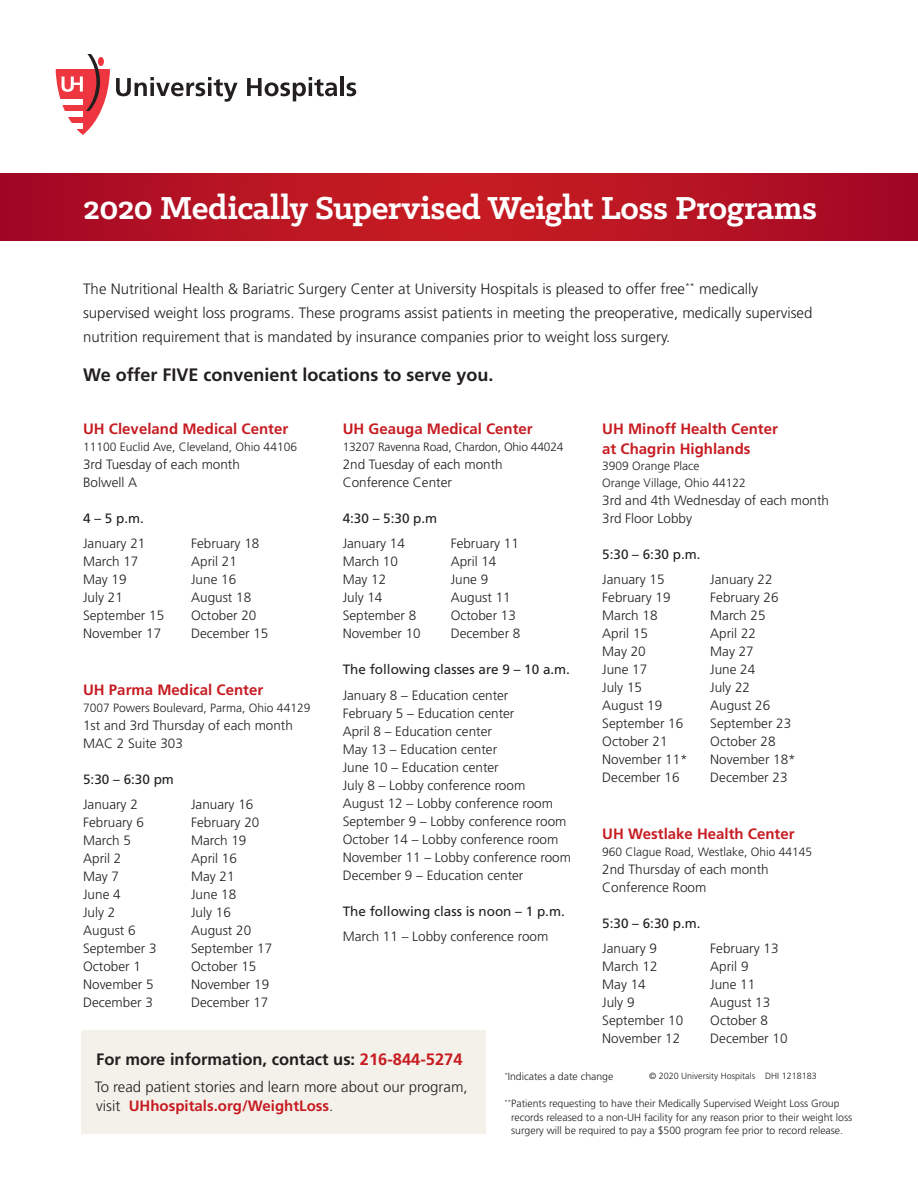
<style>
.page{position:relative;width:918px;height:1188px;background:#fff}
.page>*{position:absolute;margin:0;border:0;box-sizing:border-box;transform-origin:0 0}
.t1{font:700 36px "Klinic Slab";letter-spacing:-.015em;color:#fff}
.t2{font:700 18px "Frutiger LT Std";color:#231f20}
.t3{font:700 16.5px "Frutiger LT Std";color:#231f20}
.t4{font:300 15px/24px "Frutiger LT Std";color:#231f20}
.t5{font:700 15px/19.5px "Frutiger LT Std";color:#c61c22}
.t6{font:300 13.5px/18px "Frutiger LT Std";color:#231f20}
.t7{font:13.5px "Frutiger LT Std";color:#231f20}
.t8{font:300 12px/16.5px "Frutiger LT Std";color:#231f20}
.t9{font:300 10.5px/13.5px "Frutiger LT Std";color:#231f20}
.t10{font:300 9px "Frutiger LT Std";color:#231f20}
.s1{color:#c61c22}
.s2{font-weight:700;color:#c61c22}
</style>
<div class="page">
<svg style="left:0;top:174px;width:918px;height:67px;background:#b51223"></svg>
<svg style="left:56px;top:54px;width:54px;height:81px"></svg>
<svg style="left:116px;top:77px;width:122px;height:25px"></svg>
<svg style="left:247px;top:77px;width:90px;height:24px"></svg>
<hr style="left:340px;top:77px;width:4px;height:19px;background:#231f20">
<svg style="left:347px;top:82px;width:9px;height:14px"></svg>
<div style="left:82px;top:1030px;width:404px;height:104px;background:#f4f1ea"></div>
<h1 class="t1" style="left:83px;top:184px;width:736px">2020 Medically Supervised Weight Loss Programs</h1>
<p class="t4" style="left:83px;top:277px;width:731px">The Nutritional Health &amp; Bariatric Surgery Center at University Hospitals is pleased to offer free<sup>**</sup> medically supervised weight loss programs. These programs assist patients in meeting the preoperative, medically supervised nutrition requirement that is mandated by insurance companies prior to weight loss surgery.</p>
<h2 class="t2" style="left:83px;top:364px;width:412px">We offer FIVE convenient locations to serve you.</h2>
<p class="t5" style="left:83px;top:419px;width:207px">UH Cleveland Medical Center</p>
<p class="t8" style="left:83px;top:439px;width:215px">11100 Euclid Ave, Cleveland, Ohio 44106</p>
<p class="t6" style="left:83px;top:455px;width:158px">3rd Tuesday of each month<br>Bolwell A</p>
<p class="t7" style="left:83px;top:510px;width:62px">4 – 5 p.m.</p>
<p class="t6" style="left:83px;top:535px;width:64px">January 21</p>
<p class="t6" style="left:191px;top:535px;width:70px">February 18</p>
<p class="t6" style="left:83px;top:553px;width:57px">March 17</p>
<p class="t6" style="left:191px;top:553px;width:47px">April 21</p>
<p class="t6" style="left:83px;top:571px;width:45px">May 19</p>
<p class="t6" style="left:191px;top:571px;width:47px">June 16</p>
<p class="t6" style="left:83px;top:589px;width:41px">July 21</p>
<p class="t6" style="left:191px;top:589px;width:62px">August 18</p>
<p class="t6" style="left:83px;top:607px;width:83px">September 15</p>
<p class="t6" style="left:191px;top:607px;width:67px">October 20</p>
<p class="t6" style="left:83px;top:625px;width:80px">November 17</p>
<p class="t6" style="left:191px;top:625px;width:79px">December 15</p>
<p class="t5" style="left:602px;top:419px;width:177px">UH Minoff Health Center at Chagrin Highlands</p>
<p class="t8" style="left:602px;top:458px;width:145px">3909 Orange Place<br>Orange Village, Ohio 44122</p>
<p class="t6" style="left:602px;top:491px;width:228px">3rd and 4th Wednesday of each month<br>3rd Floor Lobby</p>
<p class="t7" style="left:602px;top:546px;width:100px">5:30 – 6:30 p.m.</p>
<p class="t6" style="left:602px;top:571px;width:64px">January 15</p>
<p class="t6" style="left:710px;top:571px;width:64px">January 22</p>
<p class="t6" style="left:602px;top:589px;width:70px">February 19</p>
<p class="t6" style="left:710px;top:589px;width:70px">February 26</p>
<p class="t6" style="left:602px;top:607px;width:57px">March 18</p>
<p class="t6" style="left:710px;top:607px;width:57px">March 25</p>
<p class="t6" style="left:602px;top:625px;width:47px">April 15</p>
<p class="t6" style="left:710px;top:625px;width:47px">April 22</p>
<p class="t6" style="left:602px;top:643px;width:45px">May 20</p>
<p class="t6" style="left:710px;top:643px;width:45px">May 27</p>
<p class="t6" style="left:602px;top:661px;width:47px">June 17</p>
<p class="t6" style="left:710px;top:661px;width:47px">June 24</p>
<p class="t6" style="left:602px;top:679px;width:41px">July 15</p>
<p class="t6" style="left:710px;top:679px;width:41px">July 22</p>
<p class="t6" style="left:602px;top:697px;width:62px">August 19</p>
<p class="t6" style="left:710px;top:697px;width:62px">August 26</p>
<p class="t6" style="left:602px;top:715px;width:83px">September 16</p>
<p class="t6" style="left:710px;top:715px;width:83px">September 23</p>
<p class="t6" style="left:602px;top:733px;width:67px">October 21</p>
<p class="t6" style="left:710px;top:733px;width:67px">October 28</p>
<p class="t6" style="left:602px;top:751px;width:87px">November 11*</p>
<p class="t6" style="left:710px;top:751px;width:87px">November 18*</p>
<p class="t6" style="left:602px;top:769px;width:79px">December 16</p>
<p class="t6" style="left:710px;top:769px;width:79px">December 23</p>
<p class="t5" style="left:343px;top:419px;width:192px">UH Geauga Medical Center</p>
<p class="t8" style="left:343px;top:439px;width:222px">13207 Ravenna Road, Chardon, Ohio 44024</p>
<p class="t6" style="left:343px;top:455px;width:162px">2nd Tuesday of each month<br>Conference Center</p>
<p class="t7" style="left:343px;top:510px;width:96px">4:30 – 5:30 p.m</p>
<p class="t6" style="left:343px;top:535px;width:64px">January 14</p>
<p class="t6" style="left:451px;top:535px;width:70px">February 11</p>
<p class="t6" style="left:343px;top:553px;width:57px">March 10</p>
<p class="t6" style="left:451px;top:553px;width:47px">April 14</p>
<p class="t6" style="left:343px;top:571px;width:45px">May 12</p>
<p class="t6" style="left:451px;top:571px;width:39px">June 9</p>
<p class="t6" style="left:343px;top:589px;width:41px">July 14</p>
<p class="t6" style="left:451px;top:589px;width:62px">August 11</p>
<p class="t6" style="left:343px;top:607px;width:75px">September 8</p>
<p class="t6" style="left:451px;top:607px;width:67px">October 13</p>
<p class="t6" style="left:343px;top:625px;width:80px">November 10</p>
<p class="t6" style="left:451px;top:625px;width:71px">December 8</p>
<p class="t7" style="left:343px;top:662px;width:229px">The following classes are 9 – 10 a.m.</p>
<p class="t6" style="left:343px;top:686px;width:230px">January 8 – Education center<br>February 5 – Education center<br>April 8 – Education center<br>May 13 – Education center<br>June 10 – Education center<br>July 8 – Lobby conference room<br>August 12 – Lobby conference room<br>September 9 – Lobby conference room<br>October 14 – Lobby conference room<br>November 11 – Lobby conference room<br>December 9 – Education center</p>
<p class="t7" style="left:343px;top:903px;width:224px">The following class is noon – 1 p.m.</p>
<p class="t6" style="left:343px;top:928px;width:207px">March 11 – Lobby conference room</p>
<p class="t5" style="left:83px;top:680px;width:182px">UH Parma Medical Center</p>
<p class="t8" style="left:83px;top:700px;width:229px">7007 Powers Boulevard, Parma, Ohio 44129</p>
<p class="t6" style="left:83px;top:716px;width:211px">1st and 3rd Thursday of each month<br>MAC 2 Suite 303</p>
<p class="t7" style="left:83px;top:771px;width:92px">5:30 – 6:30 pm</p>
<p class="t6" style="left:83px;top:796px;width:56px">January 2</p>
<p class="t6" style="left:191px;top:796px;width:64px">January 16</p>
<p class="t6" style="left:83px;top:814px;width:62px">February 6</p>
<p class="t6" style="left:191px;top:814px;width:70px">February 20</p>
<p class="t6" style="left:83px;top:832px;width:49px">March 5</p>
<p class="t6" style="left:191px;top:832px;width:57px">March 19</p>
<p class="t6" style="left:83px;top:850px;width:40px">April 2</p>
<p class="t6" style="left:191px;top:850px;width:47px">April 16</p>
<p class="t6" style="left:83px;top:868px;width:38px">May 7</p>
<p class="t6" style="left:191px;top:868px;width:45px">May 21</p>
<p class="t6" style="left:83px;top:886px;width:39px">June 4</p>
<p class="t6" style="left:191px;top:886px;width:47px">June 18</p>
<p class="t6" style="left:83px;top:904px;width:34px">July 2</p>
<p class="t6" style="left:191px;top:904px;width:41px">July 16</p>
<p class="t6" style="left:83px;top:922px;width:54px">August 6</p>
<p class="t6" style="left:191px;top:922px;width:62px">August 20</p>
<p class="t6" style="left:83px;top:940px;width:75px">September 3</p>
<p class="t6" style="left:191px;top:940px;width:83px">September 17</p>
<p class="t6" style="left:83px;top:958px;width:59px">October 1</p>
<p class="t6" style="left:191px;top:958px;width:67px">October 15</p>
<p class="t6" style="left:83px;top:976px;width:72px">November 5</p>
<p class="t6" style="left:191px;top:976px;width:80px">November 19</p>
<p class="t6" style="left:83px;top:994px;width:71px">December 3</p>
<p class="t6" style="left:191px;top:994px;width:79px">December 17</p>
<p class="t5" style="left:602px;top:824px;width:194px">UH Westlake Health Center</p>
<p class="t8" style="left:602px;top:844px;width:211px">960 Clague Road, Westlake, Ohio 44145</p>
<p class="t6" style="left:602px;top:860px;width:168px">2nd Thursday of each month<br>Conference Room</p>
<p class="t7" style="left:602px;top:915px;width:100px">5:30 – 6:30 p.m.</p>
<p class="t6" style="left:602px;top:940px;width:56px">January 9</p>
<p class="t6" style="left:710px;top:940px;width:70px">February 13</p>
<p class="t6" style="left:602px;top:958px;width:57px">March 12</p>
<p class="t6" style="left:710px;top:958px;width:40px">April 9</p>
<p class="t6" style="left:602px;top:976px;width:45px">May 14</p>
<p class="t6" style="left:710px;top:976px;width:47px">June 11</p>
<p class="t6" style="left:602px;top:994px;width:34px">July 9</p>
<p class="t6" style="left:710px;top:994px;width:62px">August 13</p>
<p class="t6" style="left:602px;top:1012px;width:83px">September 10</p>
<p class="t6" style="left:710px;top:1012px;width:59px">October 8</p>
<p class="t6" style="left:602px;top:1030px;width:80px">November 12</p>
<p class="t6" style="left:710px;top:1030px;width:79px">December 10</p>
<p class="t9" style="left:504px;top:1070px;width:111px"><sup>*</sup>Indicates a date change</p>
<p class="t9" style="left:511px;top:1097px;width:343px;text-indent:-7px"><sup>**</sup>Patients requesting to have their Medically Supervised Weight Loss Group records released to a non-UH facility for any reason prior to their weight loss surgery will be required to pay a $500 program fee prior to record release.</p>
<p class="t3" style="left:96px;top:1050px;width:368px">For more information, contact us: <span class="s1">216-844-5274</span></p>
<p class="t4" style="left:95px;top:1077px;width:374px;line-height:19.5px">To read patient stories and learn more about our program, visit <span class="s2">UHhospitals.org/WeightLoss</span>.</p>
<p class="t10" style="left:649px;top:1071px;width:169px">© 2020 University Hospitals DHI 1218183</p>
</div>
